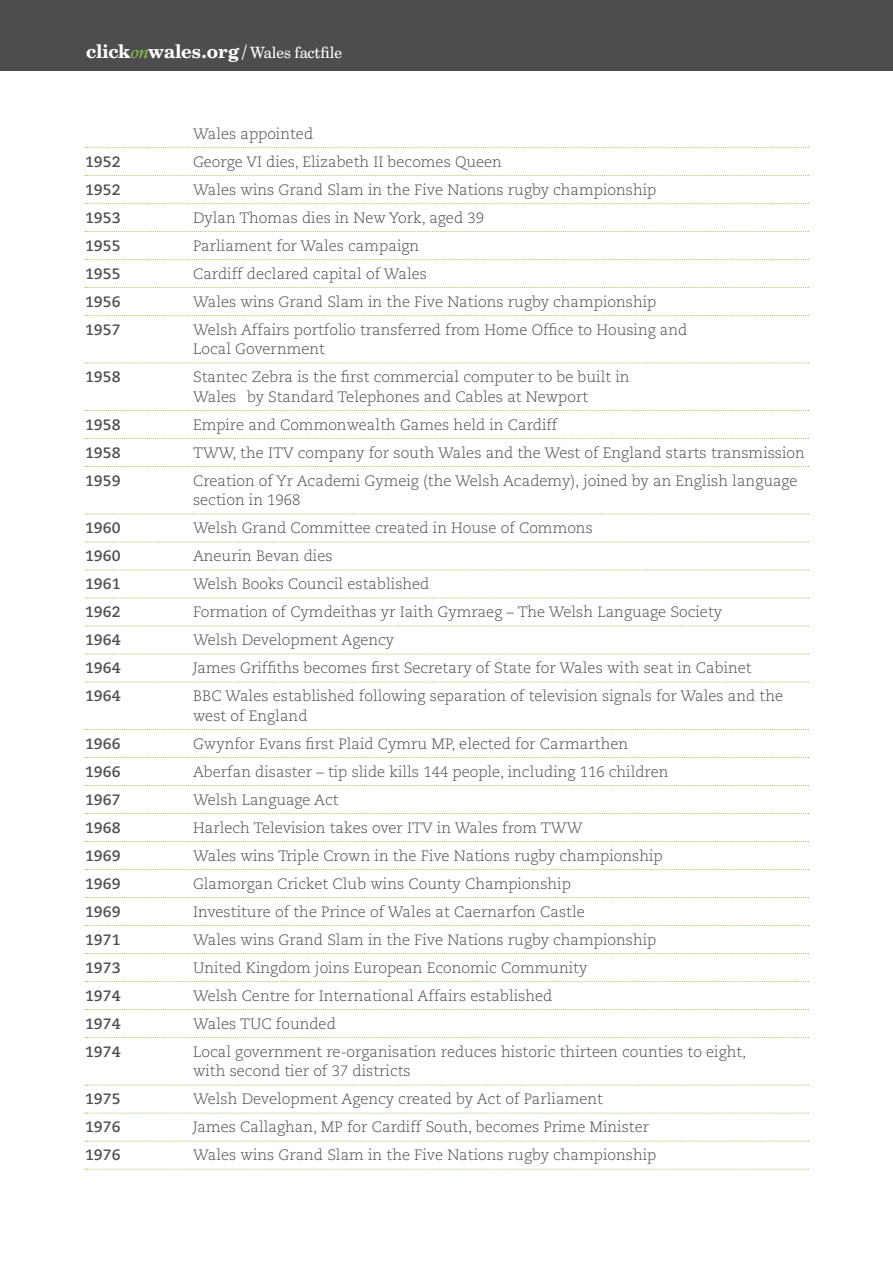
<style>
.page{position:relative;width:893px;height:1263px;background:#fff}
.page>*{position:absolute;margin:0;border:0;box-sizing:border-box;transform-origin:0 0}
.t1{font:700 18.6px "Century Schoolbook BT";letter-spacing:-.02em;color:#fff}
.t2{font:300 15px/19.5px "Caecilia";color:#4d4d4f}
.t3{font:700 15px "Caecilia";color:#4d4d4f}
.s1{font-family:"M Plantin";font-weight:400;font-style:italic;color:#8cc63f}
.s2{font-weight:400;font-size:15.6px}
</style>
<div class="page">
<svg style="left:85px;top:147px;width:724px;height:1px"></svg>
<svg style="left:85px;top:175px;width:724px;height:1px"></svg>
<svg style="left:85px;top:203px;width:724px;height:1px"></svg>
<svg style="left:85px;top:231px;width:724px;height:1px"></svg>
<svg style="left:85px;top:259px;width:724px;height:1px"></svg>
<svg style="left:85px;top:287px;width:724px;height:1px"></svg>
<svg style="left:85px;top:315px;width:724px;height:1px"></svg>
<svg style="left:85px;top:363px;width:724px;height:1px"></svg>
<svg style="left:85px;top:410px;width:724px;height:1px"></svg>
<svg style="left:85px;top:438px;width:724px;height:1px"></svg>
<svg style="left:85px;top:466px;width:724px;height:1px"></svg>
<svg style="left:85px;top:514px;width:724px;height:1px"></svg>
<svg style="left:85px;top:542px;width:724px;height:1px"></svg>
<svg style="left:85px;top:570px;width:724px;height:1px"></svg>
<svg style="left:85px;top:598px;width:724px;height:1px"></svg>
<svg style="left:85px;top:626px;width:724px;height:1px"></svg>
<svg style="left:85px;top:654px;width:724px;height:1px"></svg>
<svg style="left:85px;top:682px;width:724px;height:1px"></svg>
<svg style="left:85px;top:729px;width:724px;height:1px"></svg>
<svg style="left:85px;top:757px;width:724px;height:1px"></svg>
<svg style="left:85px;top:785px;width:724px;height:1px"></svg>
<svg style="left:85px;top:813px;width:724px;height:1px"></svg>
<svg style="left:85px;top:841px;width:724px;height:1px"></svg>
<svg style="left:85px;top:869px;width:724px;height:1px"></svg>
<svg style="left:85px;top:897px;width:724px;height:1px"></svg>
<svg style="left:85px;top:925px;width:724px;height:1px"></svg>
<svg style="left:85px;top:953px;width:724px;height:1px"></svg>
<svg style="left:85px;top:981px;width:724px;height:1px"></svg>
<svg style="left:85px;top:1009px;width:724px;height:1px"></svg>
<svg style="left:85px;top:1037px;width:724px;height:1px"></svg>
<svg style="left:85px;top:1085px;width:724px;height:1px"></svg>
<svg style="left:85px;top:1113px;width:724px;height:1px"></svg>
<svg style="left:85px;top:1141px;width:724px;height:1px"></svg>
<svg style="left:85px;top:1169px;width:724px;height:1px"></svg>
<div style="left:0;top:0;width:893px;height:70px;background:#4d4d4f"></div>
<p class="t1" style="left:86px;top:39px;width:257px">click<span class="s1">on</span>wales.org / <span class="s2">Wales factfile</span></p>
<p class="t2" style="left:193px;top:124px;width:122px">Wales appointed</p>
<p class="t3" style="left:85px;top:153px;width:37px">1952</p>
<p class="t2" style="left:193px;top:152px;width:310px">George VI dies, Elizabeth II becomes Queen</p>
<p class="t3" style="left:85px;top:181px;width:37px">1952</p>
<p class="t2" style="left:193px;top:180px;width:465px">Wales wins Grand Slam in the Five Nations rugby championship</p>
<p class="t3" style="left:85px;top:209px;width:37px">1953</p>
<p class="t2" style="left:193px;top:208px;width:292px">Dylan Thomas dies in New York, aged 39</p>
<p class="t3" style="left:85px;top:237px;width:37px">1955</p>
<p class="t2" style="left:193px;top:236px;width:228px">Parliament for Wales campaign</p>
<p class="t3" style="left:85px;top:265px;width:37px">1955</p>
<p class="t2" style="left:193px;top:264px;width:236px">Cardiff declared capital of Wales</p>
<p class="t3" style="left:85px;top:293px;width:37px">1956</p>
<p class="t2" style="left:193px;top:292px;width:465px">Wales wins Grand Slam in the Five Nations rugby championship</p>
<p class="t3" style="left:85px;top:321px;width:37px">1957</p>
<p class="t2" style="left:193px;top:320px;width:496px">Welsh Affairs portfolio transferred from Home Office to Housing and<br>Local Government</p>
<p class="t3" style="left:85px;top:368px;width:37px">1958</p>
<p class="t2" style="left:193px;top:368px;width:438px">Stantec Zebra is the first commercial computer to be built in<br>Wales by Standard Telephones and Cables at Newport</p>
<p class="t3" style="left:85px;top:416px;width:37px">1958</p>
<p class="t2" style="left:193px;top:415px;width:366px">Empire and Commonwealth Games held in Cardiff</p>
<p class="t3" style="left:85px;top:444px;width:37px">1958</p>
<p class="t2" style="left:193px;top:443px;width:613px">TWW, the ITV company for south Wales and the West of England starts transmission</p>
<p class="t3" style="left:85px;top:472px;width:37px">1959</p>
<p class="t2" style="left:193px;top:471px;width:606px">Creation of Yr Academi Gymeig (the Welsh Academy), joined by an English language section in 1968</p>
<p class="t3" style="left:85px;top:519px;width:37px">1960</p>
<p class="t2" style="left:193px;top:519px;width:401px">Welsh Grand Committee created in House of Commons</p>
<p class="t3" style="left:85px;top:547px;width:37px">1960</p>
<p class="t2" style="left:193px;top:547px;width:141px">Aneurin Bevan dies</p>
<p class="t3" style="left:85px;top:575px;width:37px">1961</p>
<p class="t2" style="left:193px;top:575px;width:238px">Welsh Books Council established</p>
<p class="t3" style="left:85px;top:603px;width:37px">1962</p>
<p class="t2" style="left:193px;top:603px;width:531px">Formation of Cymdeithas yr Iaith Gymraeg – The Welsh Language Society</p>
<p class="t3" style="left:85px;top:631px;width:37px">1964</p>
<p class="t2" style="left:193px;top:631px;width:203px">Welsh Development Agency</p>
<p class="t3" style="left:85px;top:659px;width:37px">1964</p>
<p class="t2" style="left:193px;top:659px;width:560px">James Griffiths becomes first Secretary of State for Wales with seat in Cabinet</p>
<p class="t3" style="left:85px;top:687px;width:37px">1964</p>
<p class="t2" style="left:193px;top:687px;width:592px">BBC Wales established following separation of television signals for Wales and the west of England</p>
<p class="t3" style="left:85px;top:735px;width:37px">1966</p>
<p class="t2" style="left:193px;top:734px;width:437px">Gwynfor Evans first Plaid Cymru MP, elected for Carmarthen</p>
<p class="t3" style="left:85px;top:763px;width:37px">1966</p>
<p class="t2" style="left:193px;top:762px;width:477px">Aberfan disaster – tip slide kills 144 people, including 116 children</p>
<p class="t3" style="left:85px;top:791px;width:37px">1967</p>
<p class="t2" style="left:193px;top:790px;width:147px">Welsh Language Act</p>
<p class="t3" style="left:85px;top:819px;width:37px">1968</p>
<p class="t2" style="left:193px;top:818px;width:391px">Harlech Television takes over ITV in Wales from TWW</p>
<p class="t3" style="left:85px;top:847px;width:37px">1969</p>
<p class="t2" style="left:193px;top:846px;width:471px">Wales wins Triple Crown in the Five Nations rugby championship</p>
<p class="t3" style="left:85px;top:875px;width:37px">1969</p>
<p class="t2" style="left:193px;top:874px;width:379px">Glamorgan Cricket Club wins County Championship</p>
<p class="t3" style="left:85px;top:903px;width:37px">1969</p>
<p class="t2" style="left:193px;top:902px;width:393px">Investiture of the Prince of Wales at Caernarfon Castle</p>
<p class="t3" style="left:85px;top:931px;width:37px">1971</p>
<p class="t2" style="left:193px;top:930px;width:465px">Wales wins Grand Slam in the Five Nations rugby championship</p>
<p class="t3" style="left:85px;top:959px;width:37px">1973</p>
<p class="t2" style="left:193px;top:958px;width:396px">United Kingdom joins European Economic Community</p>
<p class="t3" style="left:85px;top:987px;width:37px">1974</p>
<p class="t2" style="left:193px;top:986px;width:361px">Welsh Centre for International Affairs established</p>
<p class="t3" style="left:85px;top:1015px;width:37px">1974</p>
<p class="t2" style="left:193px;top:1014px;width:144px">Wales TUC founded</p>
<p class="t3" style="left:85px;top:1043px;width:37px">1974</p>
<p class="t2" style="left:193px;top:1042px;width:555px">Local government re-organisation reduces historic thirteen counties to eight, with second tier of 37 districts</p>
<p class="t3" style="left:85px;top:1090px;width:37px">1975</p>
<p class="t2" style="left:193px;top:1090px;width:411px">Welsh Development Agency created by Act of Parliament</p>
<p class="t3" style="left:85px;top:1118px;width:37px">1976</p>
<p class="t2" style="left:193px;top:1118px;width:458px">James Callaghan, MP for Cardiff South, becomes Prime Minister</p>
<p class="t3" style="left:85px;top:1146px;width:37px">1976</p>
<p class="t2" style="left:193px;top:1146px;width:465px">Wales wins Grand Slam in the Five Nations rugby championship</p>
</div>
